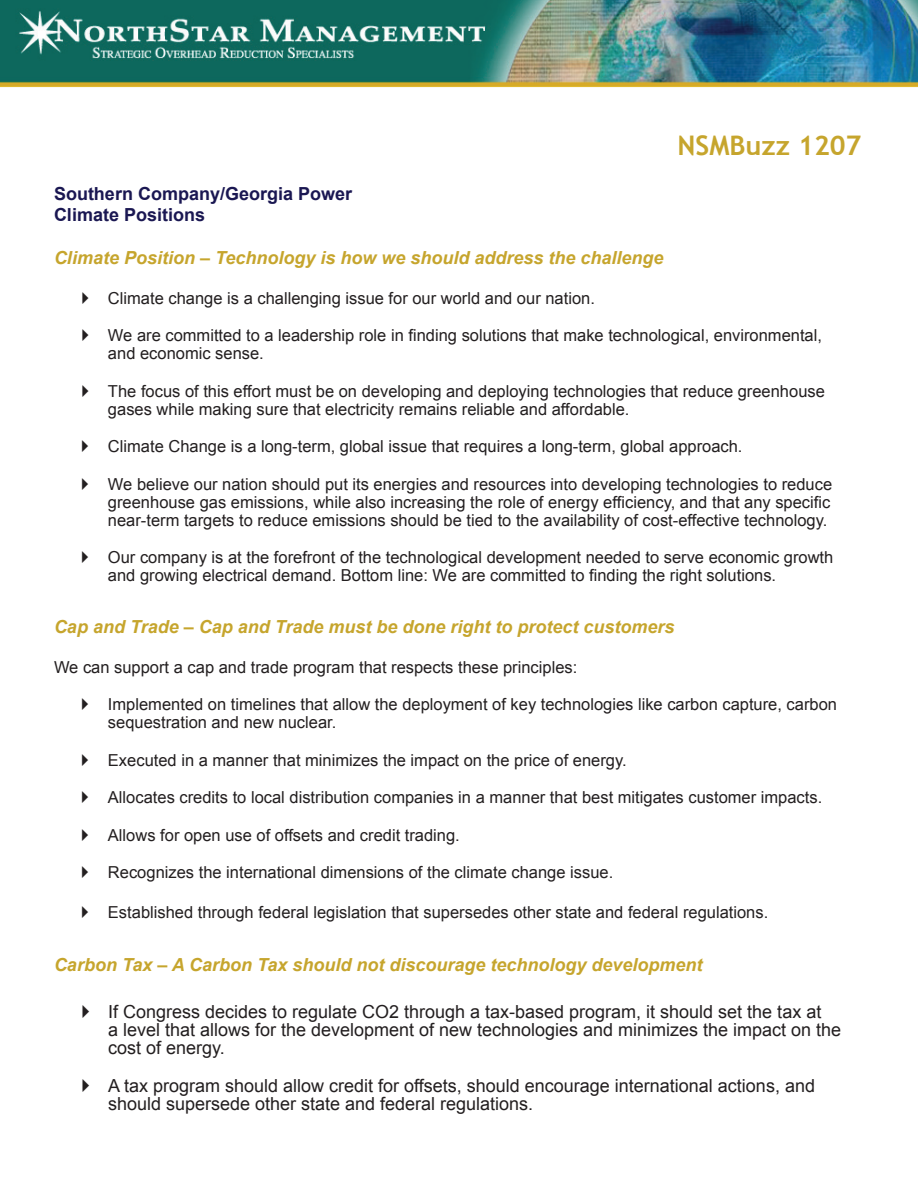
<style>
.page{position:relative;width:918px;height:1188px;background:#fff}
.page>*{position:absolute;margin:0;border:0;box-sizing:border-box;transform-origin:0 0}
.t1{font:700 27px "Trebuchet MS";color:#c6a52d}
.t2{font:18px/18px "Arial";color:#231f20}
.t3{font:italic 700 18px "Arial";color:#c6a52d}
.t4{font:700 18px/21.6px "Arial";color:#1a1752}
.t5{font:16.5px/18px "Arial";color:#231f20}
</style>
<div class="page">
<img style="left:0;top:0;width:918px;height:87px">
<h1 class="t1" style="left:678px;top:128px;width:185px">NSMBuzz 1207</h1>
<p class="t4" style="left:54px;top:183px;width:300px">Southern Company/Georgia Power<br>Climate Positions</p>
<p class="t3" style="left:54px;top:246px;width:611px">Climate Position – Technology is how we should address the challenge</p>
<p class="t5" style="left:108px;top:289px;width:488px">Climate change is a challenging issue for our world and our nation.</p>
<p class="t5" style="left:108px;top:327px;width:716px">We are committed to a leadership role in finding solutions that make technological, environmental, and economic sense.</p>
<p class="t5" style="left:108px;top:382px;width:718px">The focus of this effort must be on developing and deploying technologies that reduce greenhouse gases while making sure that electricity remains reliable and affordable.</p>
<p class="t5" style="left:108px;top:438px;width:636px">Climate Change is a long-term, global issue that requires a long-term, global approach.</p>
<p class="t5" style="left:108px;top:475px;width:726px;text-align:justify">We believe our nation should put its energies and resources into developing technologies to reduce greenhouse gas emissions, while also increasing the role of energy efficiency, and that any specific near-term targets to reduce emissions should be tied to the availability of cost-effective technology.</p>
<p class="t5" style="left:108px;top:549px;width:727px">Our company is at the forefront of the technological development needed to serve economic growth and growing electrical demand. Bottom line: We are committed to finding the right solutions.</p>
<p class="t3" style="left:54px;top:615px;width:622px">Cap and Trade – Cap and Trade must be done right to protect customers</p>
<p class="t5" style="left:54px;top:658px;width:525px">We can support a cap and trade program that respects these principles:</p>
<p class="t5" style="left:108px;top:696px;width:731px">Implemented on timelines that allow the deployment of key technologies like carbon capture, carbon sequestration and new nuclear.</p>
<p class="t5" style="left:108px;top:751px;width:520px">Executed in a manner that minimizes the impact on the price of energy.</p>
<p class="t5" style="left:108px;top:789px;width:716px">Allocates credits to local distribution companies in a manner that best mitigates customer impacts.</p>
<p class="t5" style="left:108px;top:826px;width:353px">Allows for open use of offsets and credit trading.</p>
<p class="t5" style="left:108px;top:864px;width:507px">Recognizes the international dimensions of the climate change issue.</p>
<p class="t5" style="left:108px;top:903px;width:662px">Established through federal legislation that supersedes other state and federal regulations.</p>
<p class="t3" style="left:54px;top:953px;width:650px">Carbon Tax – A Carbon Tax should not discourage technology development</p>
<p class="t2" style="left:108px;top:1003px;width:735px">If Congress decides to regulate CO2 through a tax-based program, it should set the tax at<br>a level that allows for the development of new technologies and minimizes the impact on the cost of energy.</p>
<p class="t2" style="left:108px;top:1077px;width:709px">A tax program should allow credit for offsets, should encourage international actions, and should supersede other state and federal regulations.</p>
</div>
